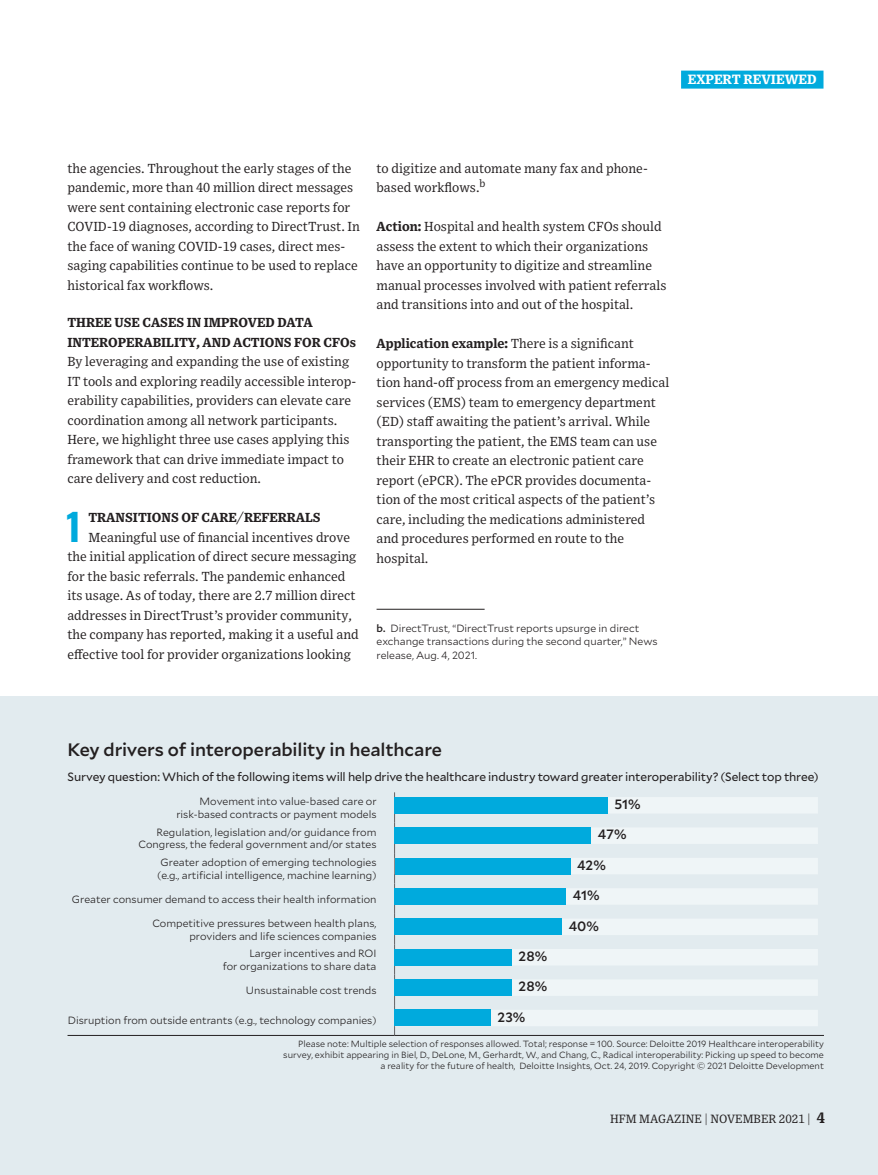
<style>
.page{position:relative;width:878px;height:1175px;background:#fff}
.page>*{position:absolute;margin:0;border:0;box-sizing:border-box;transform-origin:0 0}
.t1{font:700 37.2px "Oswald";color:#0ad}
.t2{font:500 18px "Mallory";letter-spacing:-.01em;color:#231f20}
.t3{font:500 13.5px "Mallory";letter-spacing:-.005em;color:#231f20}
.t4{font:700 13.5px "Exchange";color:#fff}
.t5{font:13.2px/19.5px "Exchange";color:#231f20}
.t6{font:700 13.2px/19.5px "Exchange";color:#231f20}
.t7{font:12px "Mallory";letter-spacing:-.015em;color:#231f20}
.t8{font:12px "Exchange";color:#231f20}
.t9{font:300 10.5px/12.6px "Mallory";color:#231f20;text-align:right}
.t10{font:300 9px/10.8px "Mallory";color:#231f20;text-align:right}
.s1{font-weight:700}
.s2{font-weight:500}
.s3{font-weight:700;font-size:15px}
</style>
<div class="page">
<div style="left:0;top:696px;width:878px;height:478px;background:#e2ebef"></div>
<hr style="left:376px;top:609px;width:108px;height:1px;background:#231f20">
<div style="left:681px;top:71px;width:142px;height:18px;background:#0ad"></div>
<hr style="left:394px;top:822px;width:1px;height:31px;background:#636366">
<hr style="left:394px;top:853px;width:1px;height:30px;background:#636366">
<hr style="left:394px;top:914px;width:1px;height:30px;background:#636366">
<hr style="left:394px;top:974px;width:1px;height:31px;background:#636366">
<hr style="left:394px;top:792px;width:1px;height:30px;background:#636366">
<hr style="left:394px;top:883px;width:1px;height:31px;background:#636366">
<hr style="left:394px;top:944px;width:1px;height:30px;background:#636366">
<hr style="left:394px;top:1005px;width:1px;height:30px;background:#636366">
<hr style="left:68px;top:1035px;width:326px;height:1px;background:#231f20">
<hr style="left:394px;top:1035px;width:430px;height:1px;background:#231f20">
<div style="left:395px;top:797px;width:423px;height:16px;background:#eff5f7"></div>
<div style="left:395px;top:797px;width:213px;height:16px;background:#0ad"></div>
<div style="left:395px;top:827px;width:423px;height:17px;background:#eff5f7"></div>
<div style="left:395px;top:827px;width:196px;height:17px;background:#0ad"></div>
<div style="left:395px;top:857px;width:423px;height:17px;background:#eff5f7"></div>
<div style="left:395px;top:857px;width:175px;height:17px;background:#0ad"></div>
<div style="left:395px;top:888px;width:423px;height:16px;background:#eff5f7"></div>
<div style="left:395px;top:888px;width:171px;height:16px;background:#0ad"></div>
<div style="left:395px;top:918px;width:423px;height:17px;background:#eff5f7"></div>
<div style="left:395px;top:918px;width:167px;height:17px;background:#0ad"></div>
<div style="left:395px;top:949px;width:423px;height:16px;background:#eff5f7"></div>
<div style="left:395px;top:949px;width:116px;height:16px;background:#0ad"></div>
<div style="left:395px;top:979px;width:423px;height:16px;background:#eff5f7"></div>
<div style="left:395px;top:979px;width:116px;height:16px;background:#0ad"></div>
<div style="left:395px;top:1009px;width:423px;height:17px;background:#eff5f7"></div>
<div style="left:395px;top:1009px;width:96px;height:17px;background:#0ad"></div>
<p class="t4" style="left:687px;top:69px;width:130px">EXPERT REVIEWED</p>
<p class="t5" style="left:67px;top:157px;width:294px">the agencies. Throughout the early stages of the pandemic, more than 40 million direct messages were sent containing electronic case reports for COVID-19 diagnoses, according to DirectTrust. In the face of waning COVID-19 cases, direct mes&shy;saging capabilities continue to be used to replace historical fax workflows.</p>
<p class="t6" style="left:67px;top:312px;width:290px">THREE USE CASES IN IMPROVED DATA<br>INTEROPERABILITY, AND ACTIONS FOR CFOs</p>
<p class="t5" style="left:67px;top:351px;width:290px">By leveraging and expanding the use of existing IT tools and exploring readily accessible interop&shy;erability capabilities, providers can elevate care coordination among all network participants.<br>Here, we highlight three use cases applying this framework that can drive immediate impact to care delivery and cost reduction.</p>
<h1 class="t1" style="left:67px;top:507px;width:16px">1</h1>
<p class="t6" style="left:88px;top:507px;width:234px">TRANSITIONS OF CARE/REFERRALS</p>
<p class="t5" style="left:67px;top:526px;width:293px;text-indent:21px">Meaningful use of financial incentives drove the initial application of direct secure messaging for the basic referrals. The pandemic enhanced its usage. As of today, there are 2.7 million direct addresses in DirectTrust’s provider community, the company has reported, making it a useful and effective tool for provider organizations looking</p>
<p class="t5" style="left:376px;top:157px;width:273px">to digitize and automate many fax and phone&shy;based workflows.<sup>b</sup></p>
<p class="t5" style="left:376px;top:216px;width:291px"><span class="s1">Action:</span> Hospital and health system CFOs should assess the extent to which their organizations have an opportunity to digitize and streamline manual processes involved with patient referrals and transitions into and out of the hospital.</p>
<p class="t5" style="left:376px;top:333px;width:294px"><span class="s1">Application example:</span> There is a significant opportunity to transform the patient informa&shy;tion hand-off process from an emergency medical services (EMS) team to emergency department (ED) staff awaiting the patient’s arrival. While transporting the patient, the EMS team can use their EHR to create an electronic patient care report (ePCR). The ePCR provides documenta&shy;tion of the most critical aspects of the patient’s care, including the medications administered and procedures performed en route to the hospital.</p>
<p class="t9" style="left:376px;top:621px;width:282px;line-height:13.5px;text-align:left"><span class="s2">b.</span> DirectTrust, “DirectTrust reports upsurge in direct exchange transactions during the second quarter,” News release, Aug. 4, 2021.</p>
<h2 class="t2" style="left:68px;top:736px;width:376px">Key drivers of interoperability in healthcare</h2>
<p class="t7" style="left:68px;top:768px;width:752px">Survey question: Which of the following items will help drive the healthcare industry toward greater interoperability? (Select top three)</p>
<p class="t9" style="left:176px;top:795px;width:202px">Movement into value-based care or risk-based contracts or payment models</p>
<p class="t3" style="left:614px;top:794px;width:28px">51%</p>
<p class="t9" style="left:138px;top:825px;width:240px">Regulation, legislation and/or guidance from<br>Congress, the federal government and/or states</p>
<p class="t3" style="left:598px;top:824px;width:30px">47%</p>
<p class="t9" style="left:157px;top:855px;width:221px;text-align:center">Greater adoption of emerging technologies (e.g., artificial intelligence, machine learning)</p>
<p class="t3" style="left:577px;top:855px;width:30px">42%</p>
<p class="t9" style="left:72px;top:892px;width:306px">Greater consumer demand to access their health information</p>
<p class="t3" style="left:573px;top:885px;width:28px">41%</p>
<p class="t9" style="left:152px;top:916px;width:226px">Competitive pressures between health plans, providers and life sciences companies</p>
<p class="t3" style="left:568px;top:916px;width:32px">40%</p>
<p class="t9" style="left:223px;top:946px;width:155px">Larger incentives and ROI<br>for organizations to share data</p>
<p class="t3" style="left:518px;top:946px;width:30px">28%</p>
<p class="t9" style="left:246px;top:983px;width:132px">Unsustainable cost trends</p>
<p class="t3" style="left:518px;top:976px;width:30px">28%</p>
<p class="t9" style="left:68px;top:1013px;width:310px">Disruption from outside entrants (e.g., technology companies)</p>
<p class="t3" style="left:497px;top:1007px;width:29px">23%</p>
<p class="t10" style="left:283px;top:1038px;width:542px">Please note: Multiple selection of responses allowed. Total; response = 100. Source: Deloitte 2019 Healthcare interoperability survey, exhibit appearing in Biel, D., DeLone, M., Gerhardt, W., and Chang, C., Radical interoperability: Picking up speed to become a reality for the future of health, Deloitte Insights, Oct. 24, 2019. Copyright © 2021 Deloitte Development</p>
<p class="t8" style="left:610px;top:1110px;width:119px">HFM MAGAZINE | November</p>
<p class="t8" style="left:778px;top:1110px;width:47px">2021 | <span class="s3">4</span></p>
</div>
